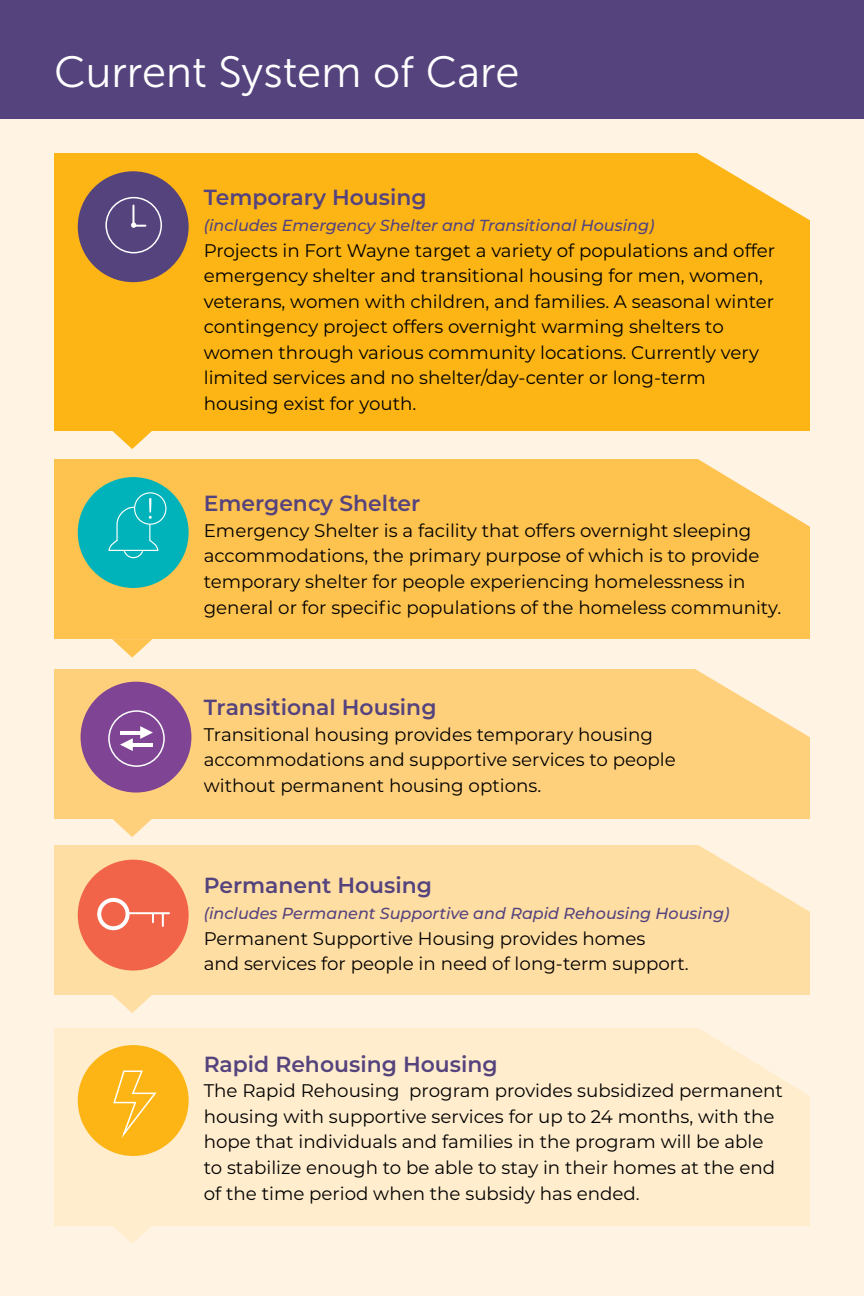
<style>
.page{position:relative;width:864px;height:1296px;background:#fff4e4}
.page>*{position:absolute;margin:0;border:0;box-sizing:border-box;transform-origin:0 0}
.t1{font:43.6px "Museo Sans 300";color:#fff}
.t2{font:600 21.8px "Montserrat";color:#55437e}
.t3{font:18.2px/25.6px "Montserrat";color:#000}
.t4{font:italic 500 16px "Montserrat";color:#55437e}
</style>
<div class="page">
<svg style="left:112px;top:1225px;width:40px;height:19px"></svg>
<div style="left:54px;top:153px;width:756px;height:278px;background:#fcb515"></div>
<div style="left:54px;top:459px;width:756px;height:180px;background:#fec24e"></div>
<div style="left:54px;top:669px;width:756px;height:150px;background:#ffd07b"></div>
<div style="left:54px;top:845px;width:756px;height:150px;background:#ffdea3"></div>
<div style="left:54px;top:1028px;width:756px;height:197px;background:#ffedce"></div>
<div style="left:0;top:0;width:864px;height:119px;background:#55437e"></div>
<div style="left:78px;top:171px;width:111px;height:111px;background:#55437e;border-radius:50%"></div>
<div style="left:105px;top:197px;width:57px;height:56px;border:2px solid #fff;border-radius:50%"></div>
<svg style="left:131px;top:204px;width:16px;height:24px"></svg>
<div style="left:78px;top:477px;width:111px;height:111px;background:#00b3ba;border-radius:50%"></div>
<svg style="left:135px;top:493px;width:31px;height:31px"></svg>
<div style="left:134px;top:492px;width:33px;height:33px;border:1px solid #fff;border-radius:50%"></div>
<svg style="left:108px;top:498px;width:51px;height:61px"></svg>
<div style="left:81px;top:682px;width:110px;height:111px;background:#7f4594;border-radius:50%"></div>
<div style="left:108px;top:710px;width:57px;height:57px;border:2px solid #fff;border-radius:50%"></div>
<hr style="left:120px;top:731px;width:27px;height:3px;background:#fff">
<svg style="left:140px;top:726px;width:13px;height:13px"></svg>
<hr style="left:126px;top:743px;width:27px;height:3px;background:#fff">
<svg style="left:120px;top:738px;width:13px;height:13px"></svg>
<div style="left:78px;top:860px;width:111px;height:111px;background:#f16449;border-radius:50%"></div>
<div style="left:97px;top:898px;width:33px;height:32px;border:4px solid #fff;border-radius:50%"></div>
<hr style="left:128px;top:912px;width:41px;height:2px;background:#fff">
<svg style="left:162px;top:914px;width:2px;height:12px"></svg>
<svg style="left:152px;top:915px;width:2px;height:7px"></svg>
<div style="left:78px;top:1045px;width:111px;height:111px;background:#fcb515;border-radius:50%"></div>
<svg style="left:113px;top:1070px;width:44px;height:68px"></svg>
<svg style="left:112px;top:431px;width:40px;height:18px"></svg>
<svg style="left:112px;top:639px;width:40px;height:19px"></svg>
<svg style="left:112px;top:819px;width:40px;height:18px"></svg>
<svg style="left:113px;top:995px;width:39px;height:18px"></svg>
<svg style="left:697px;top:153px;width:113px;height:68px"></svg>
<svg style="left:698px;top:459px;width:112px;height:68px"></svg>
<svg style="left:695px;top:669px;width:115px;height:68px"></svg>
<svg style="left:699px;top:845px;width:111px;height:67px"></svg>
<svg style="left:699px;top:1028px;width:111px;height:68px"></svg>
<h1 class="t1" style="left:54px;top:48px;width:467px">Current System of Care</h1>
<p class="t2" style="left:204px;top:182px;width:224px">Temporary Housing</p>
<p class="t4" style="left:204px;top:214px;width:452px">(includes Emergency Shelter and Transitional Housing)</p>
<p class="t3" style="left:204px;top:237px;width:573px">Projects in Fort Wayne target a variety of populations and offer emergency shelter and transitional housing for men, women, veterans, women with children, and families. A seasonal winter contingency project offers overnight warming shelters to women through various community locations. Currently very limited services and no shelter/day-center or long-term housing exist for youth.</p>
<p class="t2" style="left:204px;top:488px;width:218px">Emergency Shelter</p>
<p class="t3" style="left:204px;top:517px;width:579px">Emergency Shelter is a facility that offers overnight sleeping accommodations, the primary purpose of which is to provide temporary shelter for people experiencing homelessness in general or for specific populations of the homeless community.</p>
<p class="t2" style="left:204px;top:692px;width:234px">Transitional Housing</p>
<p class="t3" style="left:204px;top:721px;width:474px">Transitional housing provides temporary housing accommodations and supportive services to people without permanent housing options.</p>
<p class="t2" style="left:204px;top:870px;width:230px">Permanent Housing</p>
<p class="t4" style="left:204px;top:902px;width:527px">(includes Permanent Supportive and Rapid Rehousing Housing)</p>
<p class="t3" style="left:204px;top:925px;width:487px">Permanent Supportive Housing provides homes<br>and services for people in need of long-term support.</p>
<p class="t2" style="left:204px;top:1049px;width:295px">Rapid Rehousing Housing</p>
<p class="t3" style="left:204px;top:1077px;width:581px">The Rapid Rehousing program provides subsidized permanent housing with supportive services for up to 24 months, with the hope that individuals and families in the program will be able to stabilize enough to be able to stay in their homes at the end of the time period when the subsidy has ended.</p>
</div>
